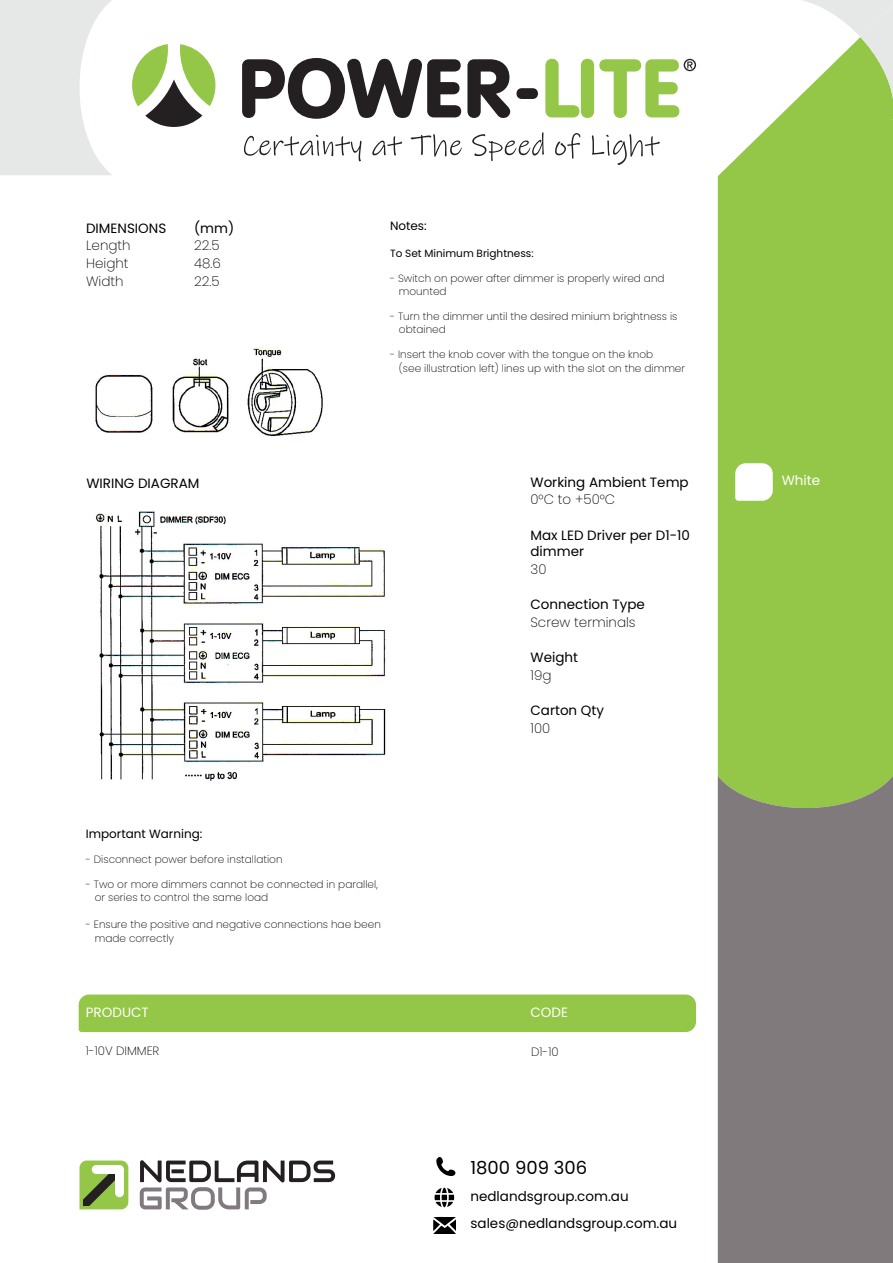
<style>
.page{position:relative;width:893px;height:1263px;background:#fff}
.page>*{position:absolute;margin:0;border:0;box-sizing:border-box;transform-origin:0 0}
.t1{font:18px "Poppins";color:#000}
.t2{font:13.5px/27.5px "Poppins";color:#000}
.t3{font:200 13.5px "Poppins";color:#000}
.t4{font:13.5px "Poppins";color:#fff}
.t5{font:12px "Poppins";color:#000}
.t6{font:200 12px "Poppins";color:#000}
.t7{font:200 10.5px "Poppins";color:#000}
.t8{font:10.5px "Poppins";color:#000}
</style>
<div class="page">
<svg style="left:132px;top:44px;width:83px;height:83px"></svg>
<svg style="left:242px;top:58px;width:219px;height:61px"></svg>
<svg style="left:467px;top:59px;width:43px;height:59px"></svg>
<div style="left:516px;top:88px;width:22px;height:11px;background:#241f21;border-radius:5px"></div>
<svg style="left:545px;top:59px;width:34px;height:58px"></svg>
<div style="left:581px;top:59px;width:13px;height:59px;background:#94c747;border-radius:7px"></div>
<svg style="left:599px;top:59px;width:97px;height:59px"></svg>
<svg style="left:244px;top:135px;width:117px;height:26px"></svg>
<svg style="left:372px;top:136px;width:30px;height:20px"></svg>
<svg style="left:411px;top:134px;width:51px;height:23px"></svg>
<svg style="left:472px;top:132px;width:72px;height:29px"></svg>
<svg style="left:555px;top:133px;width:25px;height:26px"></svg>
<svg style="left:592px;top:134px;width:68px;height:31px"></svg>
<svg style="left:79px;top:1160px;width:49px;height:49px"></svg>
<svg style="left:140px;top:1160px;width:195px;height:50px"></svg>
<div style="left:718px;top:127px;width:175px;height:649px;background:#94c747"></div>
<div style="left:718px;top:776px;width:175px;height:487px;background:#807a7d"></div>
<svg style="left:768px;top:0;width:125px;height:127px"></svg>
<svg style="left:0;top:0;width:112px;height:175px"></svg>
<svg style="left:434px;top:1187px;width:21px;height:21px"></svg>
<svg style="left:436px;top:1157px;width:19px;height:19px"></svg>
<svg style="left:433px;top:1217px;width:22px;height:17px"></svg>
<div style="left:79px;top:994px;width:617px;height:38px;background:#94c747"></div>
<svg style="left:735px;top:463px;width:38px;height:38px"></svg>
<img style="left:95px;top:348px;width:228px;height:88px">
<img style="left:96px;top:511px;width:290px;height:270px">
<p class="t2" style="left:86px;top:214px;width:82px">DIMENSIONS</p>
<p class="t2" style="left:194px;top:214px;width:42px">(mm)</p>
<p class="t3" style="left:86px;top:238px;width:46px">Length</p>
<p class="t3" style="left:194px;top:238px;width:27px">22.5</p>
<p class="t3" style="left:86px;top:255px;width:44px">Height</p>
<p class="t3" style="left:194px;top:255px;width:28px">48.6</p>
<p class="t3" style="left:86px;top:273px;width:39px">Width</p>
<p class="t3" style="left:194px;top:273px;width:27px">22.5</p>
<p class="t5" style="left:390px;top:219px;width:38px">Notes:</p>
<p class="t8" style="left:390px;top:247px;width:145px">To Set Minimum Brightness:</p>
<p class="t7" style="left:390px;top:273px;width:276px">- Switch on power after dimmer is properly wired and</p>
<p class="t7" style="left:399px;top:285px;width:49px">mounted</p>
<p class="t7" style="left:390px;top:310px;width:289px">- Turn the dimmer until the desired minium brightness is</p>
<p class="t7" style="left:399px;top:323px;width:48px">obtained</p>
<p class="t7" style="left:390px;top:348px;width:265px">- Insert the knob cover with the tongue on the knob</p>
<p class="t7" style="left:399px;top:363px;width:288px">(see illustration left) lines up with the slot on the dimmer</p>
<p class="t2" style="left:86px;top:470px;width:115px">WIRING DIAGRAM</p>
<p class="t5" style="left:86px;top:826px;width:118px">Important Warning:</p>
<p class="t7" style="left:86px;top:853px;width:198px">- Disconnect power before installation</p>
<p class="t7" style="left:86px;top:878px;width:294px">- Two or more dimmers cannot be connected in parallel,</p>
<p class="t7" style="left:95px;top:891px;width:175px">or series to control the same load</p>
<p class="t7" style="left:86px;top:918px;width:297px">- Ensure the positive and negative connections hae been</p>
<p class="t7" style="left:95px;top:932px;width:81px">made correctly</p>
<p class="t2" style="left:530px;top:468px;width:160px">Working Ambient Temp</p>
<p class="t3" style="left:530px;top:492px;width:86px">0°C to +50°C</p>
<p class="t2" style="left:530px;top:527px;width:161px;line-height:16.2px">Max LED Driver per D1-10 dimmer</p>
<p class="t3" style="left:530px;top:561px;width:17px">30</p>
<p class="t2" style="left:530px;top:591px;width:116px">Connection Type</p>
<p class="t3" style="left:530px;top:614px;width:107px">Screw terminals</p>
<p class="t2" style="left:530px;top:644px;width:49px">Weight</p>
<p class="t3" style="left:530px;top:667px;width:22px">19g</p>
<p class="t2" style="left:530px;top:697px;width:75px">Carton Qty</p>
<p class="t3" style="left:530px;top:720px;width:21px">100</p>
<p class="t4" style="left:86px;top:1005px;width:65px">PRODUCT</p>
<p class="t4" style="left:530px;top:1005px;width:39px">CODE</p>
<p class="t6" style="left:86px;top:1044px;width:75px">1-10V DIMMER</p>
<p class="t6" style="left:531px;top:1045px;width:29px">D1-10</p>
<h1 class="t1" style="left:470px;top:1157px;width:118px">1800 909 306</h1>
<p class="t2" style="left:470px;top:1182px;width:208px">nedlandsgroup.com.au sales@nedlandsgroup.com.au</p>
<p class="t4" style="left:782px;top:473px;width:40px">White</p>
</div>
